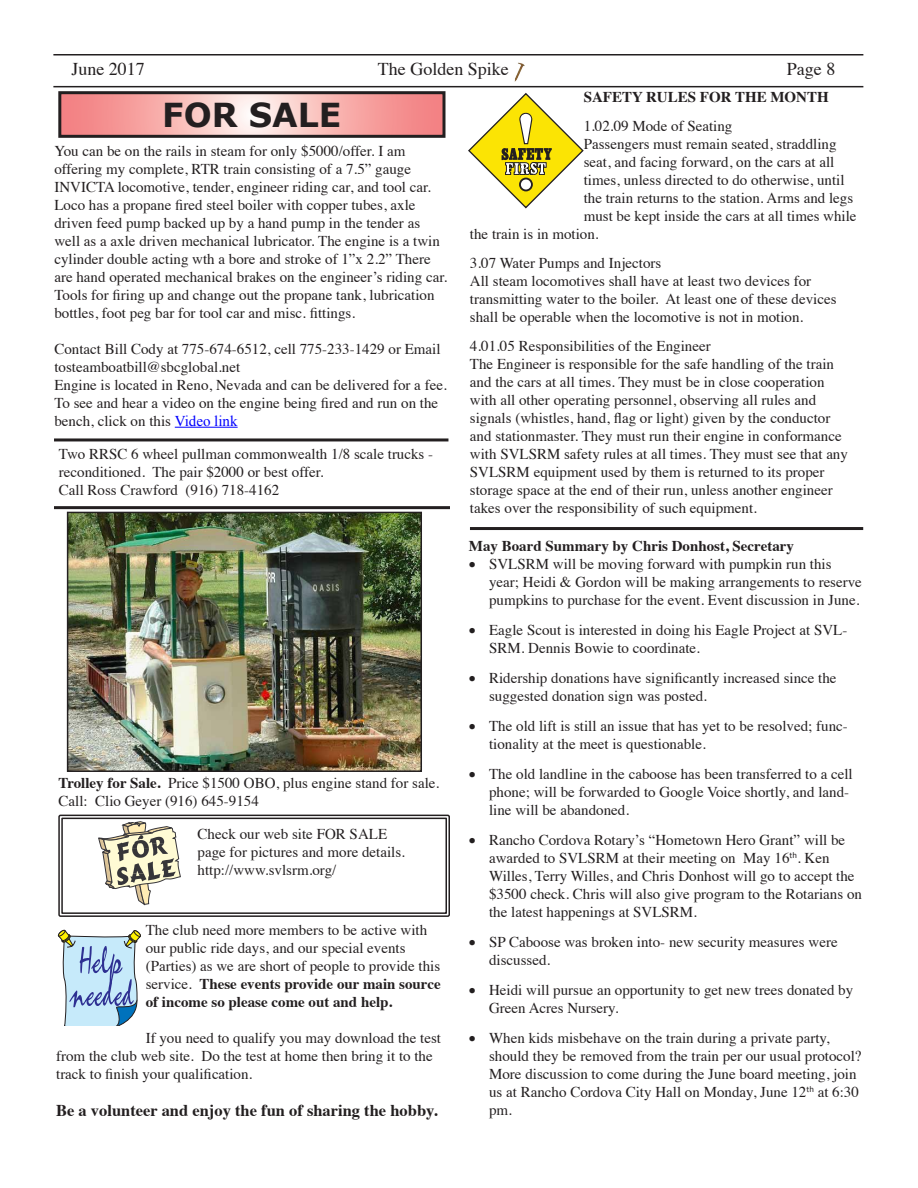
<style>
.page{position:relative;width:918px;height:1188px;background:#fff}
.page>*{position:absolute;margin:0;border:0;box-sizing:border-box;transform-origin:0 0}
.t1{font:700 33px "Verdana";color:#231f20}
.t2{font:18px "Times";color:#231f20}
.t3{font:700 16.5px "Times";color:#231f20}
.t4{font:15px/18px "Times";color:#231f20}
.t5{font:700 15px "Times";color:#231f20}
.s1{font-family:"Times New Roman";color:#00f}
.s2{font-weight:700}
</style>
<div class="page">
<hr style="left:53px;top:54px;width:810px;height:2px;background:#231f20">
<hr style="left:53px;top:86px;width:810px;height:1px;background:#231f20">
<img style="left:514px;top:63px;width:11px;height:19px">
<svg style="left:62px;top:95px;width:380px;height:39px;background:#f7b2b0"></svg>
<div style="left:58px;top:91px;width:388px;height:47px;border:3px solid #231f20"></div>
<img style="left:70px;top:515px;width:349px;height:254px">
<div style="left:67px;top:512px;width:355px;height:260px;border:2px solid #231f20"></div>
<hr style="left:54px;top:506px;width:396px;height:3px;background:#231f20">
<hr style="left:54px;top:438px;width:394px;height:3px;background:#231f20">
<svg style="left:98px;top:822px;width:82px;height:83px"></svg>
<div style="left:58px;top:815px;width:392px;height:102px;border:1px solid #231f20;border-radius:2px"></div>
<div style="left:61px;top:818px;width:386px;height:96px;border:1px solid #231f20"></div>
<svg style="left:57px;top:930px;width:84px;height:96px"></svg>
<hr style="left:175px;top:427px;width:63px;height:1px;background:#00f">
<hr style="left:470px;top:527px;width:393px;height:3px;background:#231f20">
<svg style="left:468px;top:93px;width:116px;height:115px"></svg>
<p class="t2" style="left:71px;top:52px;width:75px">June 2017</p>
<p class="t2" style="left:378px;top:52px;width:132px">The Golden Spike</p>
<p class="t2" style="left:787px;top:52px;width:50px">Page 8</p>
<h1 class="t1" style="left:162px;top:94px;width:181px">FOR SALE</h1>
<p class="t5" style="left:584px;top:83px;width:247px">SAFETY RULES FOR THE MONTH</p>
<p class="t4" style="left:584px;top:116px;width:150px">1.02.09 Mode of Seating</p>
<p class="t4" style="left:584px;top:134px;width:254px">Passengers must remain seated, straddling</p>
<p class="t4" style="left:584px;top:152px;width:252px">seat, and facing forward, on the cars at all</p>
<p class="t4" style="left:584px;top:170px;width:262px">times, unless directed to do otherwise, until</p>
<p class="t4" style="left:584px;top:188px;width:271px">the train returns to the station. Arms and legs</p>
<p class="t4" style="left:584px;top:206px;width:274px">must be kept inside the cars at all times while</p>
<p class="t4" style="left:470px;top:224px;width:130px">the train is in motion.</p>
<p class="t4" style="left:470px;top:253px;width:368px">3.07 Water Pumps and Injectors<br>All steam locomotives shall have at least two devices for transmitting water to the boiler. At least one of these devices shall be operable when the locomotive is not in motion.</p>
<p class="t4" style="left:470px;top:336px;width:380px">4.01.05 Responsibilities of the Engineer<br>The Engineer is responsible for the safe handling of the train and the cars at all times. They must be in close cooperation with all other operating personnel, observing all rules and signals (whistles, hand, flag or light) given by the conductor and stationmaster. They must run their engine in conformance with SVLSRM safety rules at all times. They must see that any SVLSRM equipment used by them is returned to its proper storage space at the end of their run, unless another engineer takes over the responsibility of such equipment.</p>
<p class="t5" style="left:469px;top:532px;width:327px">May Board Summary by Chris Donhost, Secretary</p>
<p class="t4" style="left:489px;top:554px;width:374px;text-indent:-20px">• SVLSRM will be moving forward with pumpkin run this year; Heidi &amp; Gordon will be making arrangements to reserve pumpkins to purchase for the event. Event discussion in June.</p>
<p class="t4" style="left:489px;top:620px;width:360px;text-indent:-20px">• Eagle Scout is interested in doing his Eagle Project at SVL-<br>SRM. Dennis Bowie to coordinate.</p>
<p class="t4" style="left:489px;top:668px;width:349px;text-indent:-20px">• Ridership donations have significantly increased since the suggested donation sign was posted.</p>
<p class="t4" style="left:489px;top:716px;width:360px;text-indent:-20px">• The old lift is still an issue that has yet to be resolved; func&shy;tionality at the meet is questionable.</p>
<p class="t4" style="left:489px;top:764px;width:365px;text-indent:-20px">• The old landline in the caboose has been transferred to a cell phone; will be forwarded to Google Voice shortly, and land&shy;line will be abandoned.</p>
<p class="t4" style="left:489px;top:830px;width:374px;text-indent:-20px">• Rancho Cordova Rotary’s “Hometown Hero Grant” will be awarded to SVLSRM at their meeting on May 16<sup>th</sup>. Ken Willes, Terry Willes, and Chris Donhost will go to accept the $3500 check. Chris will also give program to the Rotarians on the latest happenings at SVLSRM.</p>
<p class="t4" style="left:489px;top:932px;width:350px;text-indent:-20px">• SP Caboose was broken into- new security measures were discussed.</p>
<p class="t4" style="left:489px;top:980px;width:366px;text-indent:-20px">• Heidi will pursue an opportunity to get new trees donated by<br>Green Acres Nursery.</p>
<p class="t4" style="left:489px;top:1028px;width:374px;text-indent:-20px">• When kids misbehave on the train during a private party, should they be removed from the train per our usual protocol?<br>More discussion to come during the June board meeting, join us at Rancho Cordova City Hall on Monday, June 12<sup>th</sup> at 6:30 pm.</p>
<p class="t4" style="left:54px;top:140px;width:394px">You can be on the rails in steam for only $5000/offer. I am offering my complete, RTR train consisting of a 7.5” gauge INVICTA locomotive, tender, engineer riding car, and tool car.<br>Loco has a propane fired steel boiler with copper tubes, axle driven feed pump backed up by a hand pump in the tender as well as a axle driven mechanical lubricator. The engine is a twin cylinder double acting wth a bore and stroke of 1”x 2.2” There are hand operated mechanical brakes on the engineer’s riding car.<br>Tools for firing up and change out the propane tank, lubrication bottles, foot peg bar for tool car and misc. fittings.</p>
<p class="t4" style="left:54px;top:338px;width:394px">Contact Bill Cody at 775-674-6512, cell 775-233-1429 or Email tosteamboatbill@sbcglobal.net<br>Engine is located in Reno, Nevada and can be delivered for a fee.<br>To see and hear a video on the engine being fired and run on the bench, click on this <span class="s1">Video link</span></p>
<p class="t4" style="left:59px;top:444px;width:376px">Two RRSC 6 wheel pullman commonwealth 1/8 scale trucks - reconditioned. The pair $2000 or best offer.<br>Call Ross Crawford (916) 718-4162</p>
<p class="t4" style="left:58px;top:772px;width:382px"><span class="s2">Trolley for Sale.</span> Price $1500 OBO, plus engine stand for sale.<br>Call: Clio Geyer (916) 645-9154</p>
<p class="t4" style="left:198px;top:824px;width:209px">Check our web site FOR SALE page for pictures and more details. http://www.svlsrm.org/</p>
<p class="t4" style="left:146px;top:919px;width:297px">The club need more members to be active with our public ride days, and our special events (Parties) as we are short of people to provide this service. <span class="s2">These events provide our main source of income so please come out and help.</span></p>
<p class="t4" style="left:56px;top:1027px;width:386px;text-indent:90px">If you need to qualify you may download the test from the club web site. Do the test at home then bring it to the track to finish your qualification.</p>
<p class="t3" style="left:56px;top:1095px;width:383px">Be a volunteer and enjoy the fun of sharing the hobby.</p>
</div>
